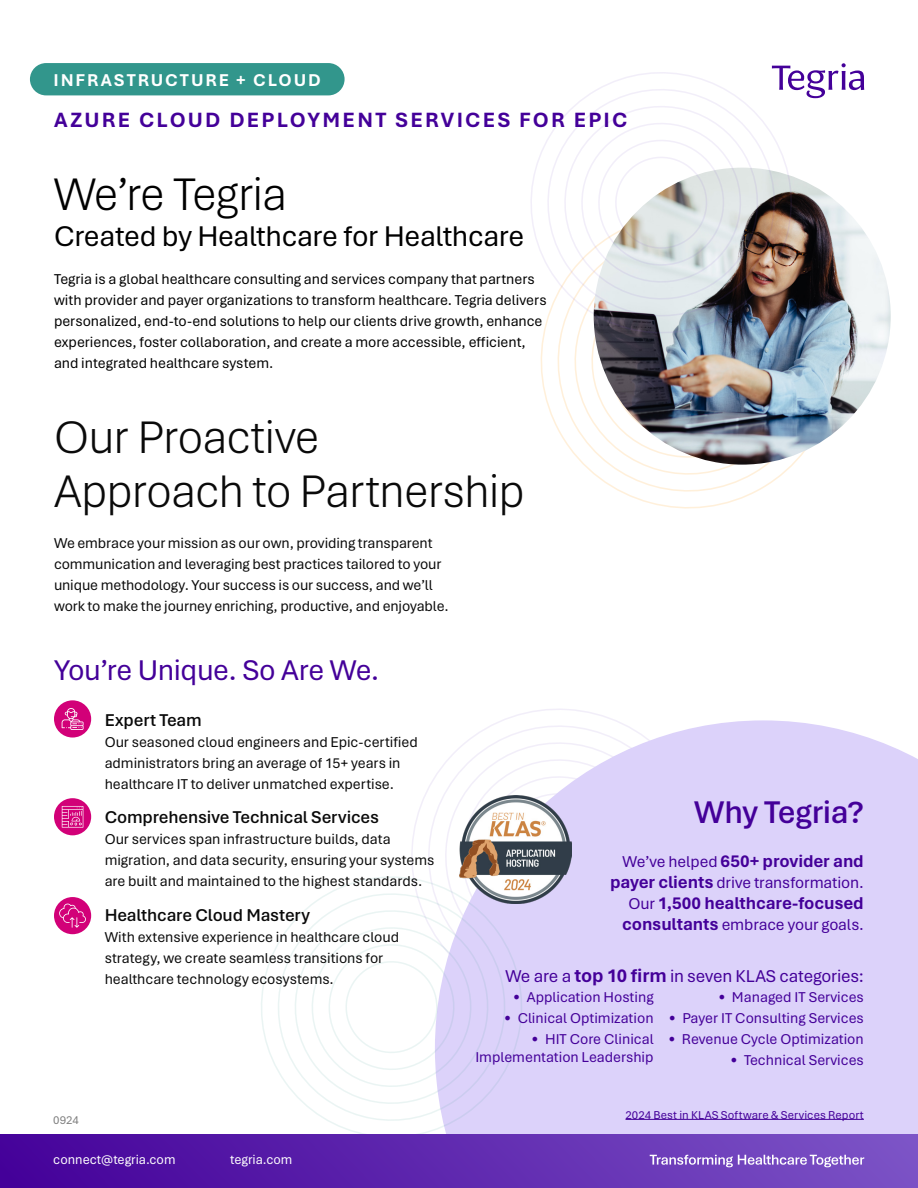
<style>
.page{position:relative;width:918px;height:1188px;background:#fff}
.page>*{position:absolute;margin:0;border:0;box-sizing:border-box;transform-origin:0 0}
.t1{font:300 48px/54px "Aptos";letter-spacing:-.02em;color:#0a0a0a}
.t2{font:300 48px "Aptos";letter-spacing:-.02em;color:#000}
.t3{font:600 33px "Aptos";letter-spacing:-.01em;color:#409}
.t4{font:30px "Aptos";letter-spacing:-.015em;color:#000}
.t5{font:30px "Aptos";letter-spacing:-.015em;color:#409}
.t6{font:700 21.75px "Aptos";letter-spacing:.1em;color:#409}
.t7{font:600 18px "Aptos";letter-spacing:-.01em;color:#0a0a0a}
.t8{font:700 18px "Aptos";letter-spacing:-.01em;color:#409}
.t9{font:18px "Aptos";letter-spacing:-.01em;color:#409}
.t10{font:700 18px "Aptos";letter-spacing:.105em;color:#fff}
.t11{font:16.5px "Aptos";letter-spacing:-.005em;color:#409}
.t12{font:15px/21px "Aptos";letter-spacing:-.005em;color:#0a0a0a}
.t13{font:15px/21px "Aptos";color:#000}
.t14{font:15px/18px "Aptos";color:#409;text-align:right}
.t15{font:13.5px "Aptos";color:#fff}
.t16{font:12px "Aptos";letter-spacing:.01em;color:#409}
.t17{font:12px "Aptos";color:#808080}
.s1{font-weight:400;font-size:16.5px}
.s2{font-weight:700;font-size:18px}
.s3{font-weight:700;font-size:19.5px}
</style>
<div class="page">
<svg style="left:442px;top:720px;width:476px;height:414px;background:#dfd6fa"></svg>
<svg style="left:261px;top:994px;width:279px;height:140px"></svg>
<svg style="left:262px;top:938px;width:259px;height:196px"></svg>
<svg style="left:281px;top:913px;width:221px;height:204px"></svg>
<svg style="left:301px;top:767px;width:347px;height:331px"></svg>
<div style="left:0;top:1134px;width:918px;height:54px;background:linear-gradient(to right,#440199,#7c54c6)"></div>
<svg style="left:650px;top:1155px;width:214px;height:12px;background:#9b7cd1"></svg>
<svg style="left:811px;top:63px;width:53px;height:35px"></svg>
<hr style="left:626px;top:1119px;width:238px;height:1px;background:#409">
<img style="left:460px;top:796px;width:112px;height:108px">
<svg style="left:540px;top:352px;width:218px;height:157px"></svg>
<svg style="left:558px;top:352px;width:247px;height:139px"></svg>
<svg style="left:578px;top:452px;width:221px;height:19px"></svg>
<img style="left:594px;top:168px;width:297px;height:297px;border-radius:148px">
<svg style="left:541px;top:65px;width:270px;height:287px"></svg>
<svg style="left:531px;top:73px;width:260px;height:260px"></svg>
<svg style="left:551px;top:92px;width:221px;height:221px"></svg>
<img style="left:570px;top:111px;width:210px;height:341px">
<div style="left:30px;top:63px;width:315px;height:32px;background:#32968c;border-radius:16px"></div>
<div style="left:54px;top:700px;width:37px;height:38px;background:#d20078;border-radius:50%"></div>
<svg style="left:62px;top:708px;width:22px;height:22px"></svg>
<div style="left:54px;top:897px;width:37px;height:37px;background:#d20078;border-radius:50%"></div>
<svg style="left:59px;top:904px;width:27px;height:24px"></svg>
<div style="left:54px;top:798px;width:37px;height:37px;background:#d20078;border-radius:50%"></div>
<svg style="left:62px;top:806px;width:21px;height:22px"></svg>
<p class="t10" style="left:54px;top:68px;width:269px">INFRASTRUCTURE + CLOUD</p>
<h3 class="t6" style="left:54px;top:105px;width:575px">AZURE CLOUD DEPLOYMENT SERVICES FOR EPIC</h3>
<h1 class="t2" style="left:54px;top:161px;width:235px">We’re Tegria</h1>
<h3 class="t4" style="left:54px;top:215px;width:472px">Created by Healthcare for Healthcare</h3>
<p class="t13" style="left:54px;top:268px;width:494px">Tegria is a global healthcare consulting and services company that partners with provider and payer organizations to transform healthcare. Tegria delivers personalized, end-to-end solutions to help our clients drive growth, enhance experiences, foster collaboration, and create a more accessible, efficient, and integrated healthcare system.</p>
<h1 class="t1" style="left:54px;top:409px;width:472px">Our Proactive<br>Approach to Partnership</h1>
<p class="t12" style="left:54px;top:532px;width:396px">We embrace your mission as our own, providing transparent communication and leveraging best practices tailored to your unique methodology. Your success is our success, and we’ll work to make the journey enriching, productive, and enjoyable.</p>
<h3 class="t5" style="left:54px;top:650px;width:327px">You’re Unique. So Are We.</h3>
<p class="t7" style="left:105px;top:707px;width:99px">Expert Team</p>
<p class="t12" style="left:105px;top:730px;width:315px">Our seasoned cloud engineers and Epic-certified administrators bring an average of 15+ years in healthcare IT to deliver unmatched expertise.</p>
<p class="t7" style="left:105px;top:805px;width:276px">Comprehensive Technical Services</p>
<p class="t12" style="left:105px;top:828px;width:331px">Our services span infrastructure builds, data migration, and data security, ensuring your systems are built and maintained to the highest standards.</p>
<p class="t7" style="left:105px;top:902px;width:207px">Healthcare Cloud Mastery</p>
<p class="t12" style="left:105px;top:925px;width:296px">With extensive experience in healthcare cloud strategy, we create seamless transitions for healthcare technology ecosystems.</p>
<p class="t17" style="left:53px;top:1112px;width:27px">0924</p>
<p class="t15" style="left:53px;top:1151px;width:124px">connect@tegria.com</p>
<p class="t15" style="left:230px;top:1151px;width:64px">tegria.com</p>
<h2 class="t3" style="left:694px;top:789px;width:171px">Why Tegria?</h2>
<p class="t8" style="left:623px;top:848px;width:243px"><span class="s1">We’ve helped</span> 650+ provider and</p>
<p class="t11" style="left:610px;top:871px;width:255px"><span class="s2">payer clients</span> drive transformation.</p>
<p class="t8" style="left:628px;top:890px;width:237px"><span class="s1">Our</span> 1,500 healthcare-focused</p>
<p class="t11" style="left:622px;top:913px;width:243px"><span class="s2">consultants</span> embrace your goals.</p>
<p class="t9" style="left:505px;top:963px;width:360px">We are a <span class="s3">top 10 firm</span> in seven KLAS categories:</p>
<p class="t14" style="left:513px;top:988px;width:142px">• Application Hosting</p>
<p class="t14" style="left:504px;top:1009px;width:151px">• Clinical Optimization</p>
<p class="t14" style="left:475px;top:1030px;width:180px">• HIT Core Clinical<br>Implementation Leadership</p>
<p class="t14" style="left:718px;top:988px;width:147px">• Managed IT Services</p>
<p class="t14" style="left:669px;top:1009px;width:196px">• Payer IT Consulting Services</p>
<p class="t14" style="left:668px;top:1030px;width:197px">• Revenue Cycle Optimization</p>
<p class="t14" style="left:731px;top:1051px;width:135px">• Technical Services</p>
<p class="t16" style="left:626px;top:1107px;width:240px">2024 Best in KLAS Software &amp; Services Report</p>
</div>
